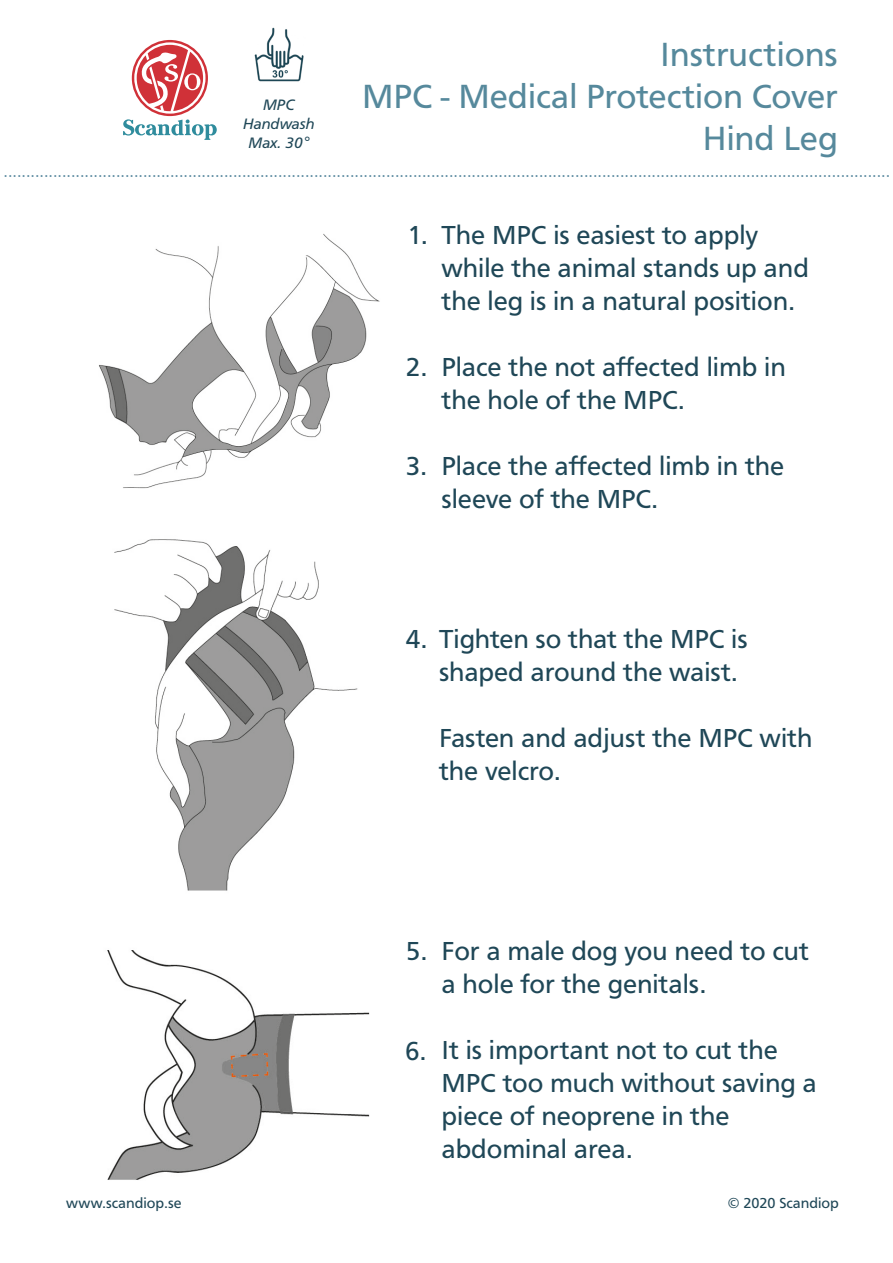
<style>
.page{position:relative;width:893px;height:1263px;background:#fff}
.page>*{position:absolute;margin:0;border:0;box-sizing:border-box;transform-origin:0 0}
.t1{font:34.8px "Carto Gothic Std";color:#56899c}
.t2{font:27px/33px "Carto Gothic Std";color:#1f4757}
.t3{font:18px "Times New Roman";color:#59899f}
.t4{font:italic 15.6px/18.8px "Carto Gothic Std";color:#1f4757;text-align:center}
.t5{font:15px "Carto Gothic Std";color:#1f4757}
</style>
<div class="page">
<svg style="left:123px;top:40px;width:94px;height:100px"></svg>
<img style="left:254px;top:27px;width:50px;height:55px">
<img style="left:99px;top:233px;width:281px;height:256px">
<img style="left:114px;top:539px;width:244px;height:352px">
<img style="left:107px;top:950px;width:263px;height:230px">
<p class="t4" style="left:263px;top:96px;width:33px">MPC</p>
<p class="t4" style="left:243px;top:115px;width:73px">Handwash<br>Max. 30°</p>
<p class="t1" style="left:660px;top:35px;width:179px">Instructions</p>
<p class="t1" style="left:362px;top:77px;width:477px">MPC - Medical Protection Cover</p>
<p class="t1" style="left:703px;top:118px;width:136px">Hind Leg</p>
<p class="t3" style="left:4px;top:158px;width:888px">.....................................................................................................................................................................................................</p>
<p class="t2" style="left:408px;top:218px;width:22px">1.</p>
<p class="t2" style="left:442px;top:218px;width:369px">The MPC is easiest to apply while the animal stands up and the leg is in a natural position.</p>
<p class="t2" style="left:406px;top:351px;width:23px">2.</p>
<p class="t2" style="left:442px;top:350px;width:346px">Place the not affected limb in the hole of the MPC.</p>
<p class="t2" style="left:406px;top:450px;width:23px">3.</p>
<p class="t2" style="left:442px;top:449px;width:344px">Place the affected limb in the sleeve of the MPC.</p>
<p class="t2" style="left:439px;top:623px;width:310px;text-indent:-33px">4. Tighten so that the MPC is shaped around the waist.</p>
<p class="t2" style="left:439px;top:722px;width:375px">Fasten and adjust the MPC with the velcro.</p>
<p class="t2" style="left:406px;top:935px;width:23px">5.</p>
<p class="t2" style="left:405px;top:1035px;width:23px">6.</p>
<p class="t2" style="left:442px;top:935px;width:369px">For a male dog you need to cut a hole for the genitals.</p>
<p class="t2" style="left:442px;top:1034px;width:377px">It is important not to cut the<br>MPC too much without saving a piece of neoprene in the</p>
<p class="t2" style="left:442px;top:1133px;width:193px">abdominal area.</p>
<p class="t5" style="left:66px;top:1195px;width:117px">www.scandiop.se</p>
<p class="t5" style="left:728px;top:1195px;width:113px">© 2020 Scandiop</p>
</div>
